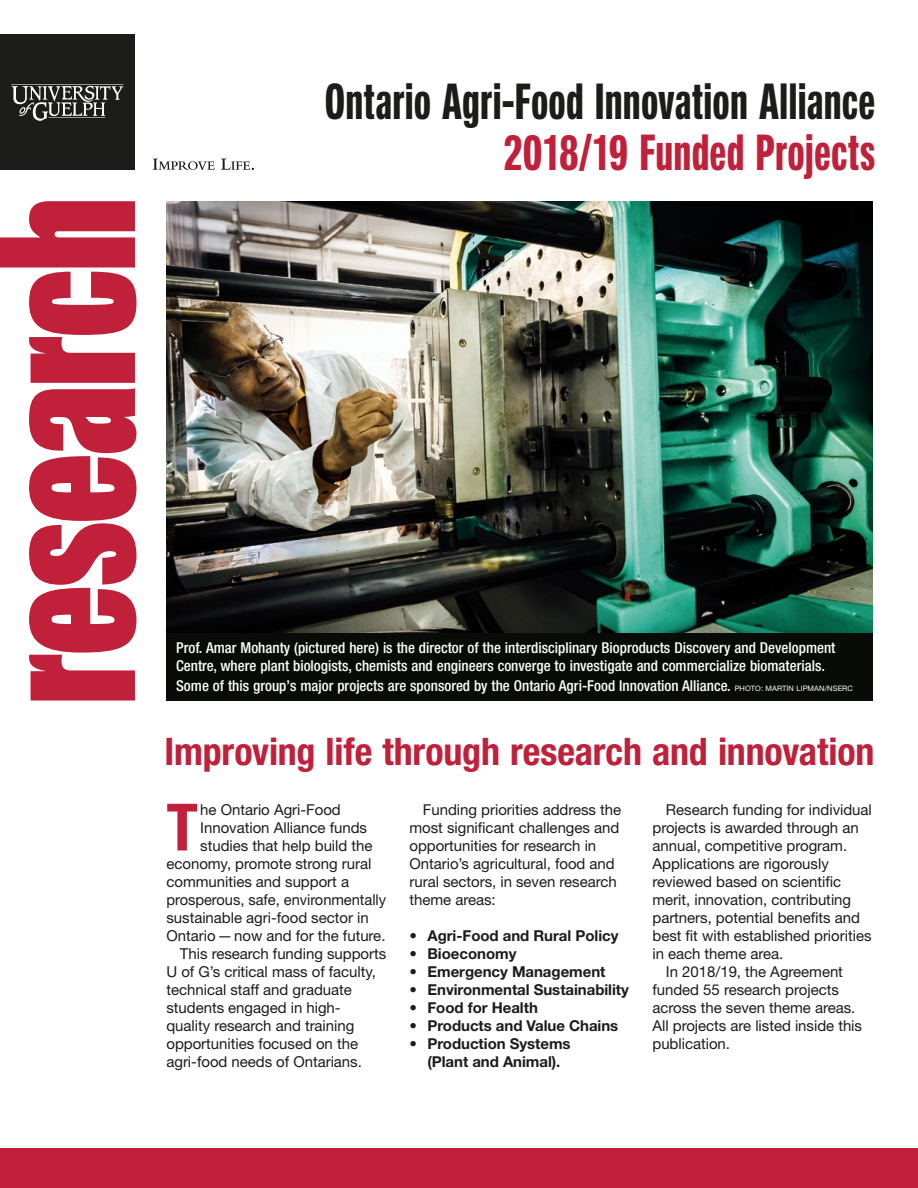
<style>
.page{position:relative;width:918px;height:1188px;background:#fff}
.page>*{position:absolute;margin:0;border:0;box-sizing:border-box;transform-origin:0 0}
.Body_-_Helv_-_Indent{font:700 condensed 65.4px "Helvetica Neue LT Pro";color:#c0203a}
.Head{font:700 49.65px/51.3px "Neue Helvetica Pro 79 Cm";letter-spacing:.015em;color:#1c1c1a;text-align:right}
.Head-2{font:700 condensed 37.95px "Helvetica Neue LT Pro";letter-spacing:-.005em;color:#c0203a}
.Body_-_Helv_-_Indent-2{font:15px/18px "Helvetica Neue LT Pro";letter-spacing:-.005em;color:#1c1c1a}
.Caption_lg{font:500 condensed 15px/18px "Helvetica Neue LT Pro";color:#fff}
.t1{font:700 15px/18px "Helvetica Neue LT Pro";letter-spacing:-.005em;color:#1c1c1a;text-align:center}
.s1{color:#c0203a}
.s2{font-weight:400;font-stretch:normal;font-size:7.5px}
</style>
<div class="page">
<div style="left:0;top:34px;width:135px;height:136px;background:#1c1c1a"></div>
<svg style="left:11px;top:84px;width:113px;height:37px"></svg>
<svg style="left:153px;top:159px;width:62px;height:11px"></svg>
<svg style="left:221px;top:159px;width:33px;height:11px"></svg>
<svg style="left:0;top:201px;width:136px;height:499px;fill:#c0203a"></svg>
<img style="left:166px;top:201px;width:707px;height:432px">
<div style="left:166px;top:633px;width:707px;height:67px;background:#080b08"></div>
<div style="left:0;top:1148px;width:918px;height:40px;background:#c0203a"></div>
<p class="Head" style="left:325px;top:75px;width:551px">Ontario Agri-Food Innovation Alliance<br><span class="s1">2018/19 Funded Projects</span></p>
<p class="Caption_lg" style="left:176px;top:639px;width:661px">Prof. Amar Mohanty (pictured here) is the director of the interdisciplinary Bioproducts Discovery and Development<br>Centre, where plant biologists, chemists and engineers converge to investigate and commercialize biomaterials.</p>
<p class="Caption_lg" style="left:176px;top:676px;width:678px">Some of this group’s major projects are sponsored by the Ontario Agri-Food Innovation Alliance. <span class="s2">PHOTO: MARTIN LIPMAN/NSERC</span></p>
<p class="Head-2" style="left:165px;top:729px;width:711px">Improving life through research and innovation</p>
<p class="Body_-_Helv_-_Indent" style="left:166px;top:788px;width:33px">T</p>
<p class="Body_-_Helv_-_Indent-2" style="left:200px;top:800px;width:142px">he Ontario Agri-Food</p>
<p class="Body_-_Helv_-_Indent-2" style="left:652px;top:800px;width:221px;text-indent:14px">Research funding for individual projects is awarded through an annual, competitive program.<br>Applications are rigorously reviewed based on scientific merit, innovation, contributing partners, potential benefits and best fit with established priorities in each theme area.</p>
<p class="Body_-_Helv_-_Indent-2" style="left:652px;top:962px;width:211px;text-indent:14px">In 2018/19, the Agreement funded 55 research projects across the seven theme areas.<br>All projects are listed inside this publication.</p>
<p class="Body_-_Helv_-_Indent-2" style="left:409px;top:800px;width:213px;text-indent:14px">Funding priorities address the most significant challenges and opportunities for research in<br>Ontario’s agricultural, food and rural sectors, in seven research theme areas:</p>
<p class="t1" style="left:409px;top:926px;width:211px">• Agri-Food and Rural Policy</p>
<p class="t1" style="left:409px;top:944px;width:109px">• Bioeconomy</p>
<p class="t1" style="left:409px;top:962px;width:198px">• Emergency Management</p>
<p class="t1" style="left:409px;top:980px;width:221px">• Environmental Sustainability</p>
<p class="t1" style="left:409px;top:998px;width:130px">• Food for Health</p>
<p class="t1" style="left:409px;top:1016px;width:210px">• Products and Value Chains</p>
<p class="t1" style="left:409px;top:1034px;width:163px">• Production Systems (Plant and Animal).</p>
<p class="Body_-_Helv_-_Indent-2" style="left:200px;top:818px;width:168px">Innovation Alliance funds</p>
<p class="Body_-_Helv_-_Indent-2" style="left:200px;top:836px;width:174px">studies that help build the</p>
<p class="Body_-_Helv_-_Indent-2" style="left:166px;top:854px;width:206px">economy, promote strong rural</p>
<p class="Body_-_Helv_-_Indent-2" style="left:166px;top:872px;width:184px">communities and support a</p>
<p class="Body_-_Helv_-_Indent-2" style="left:166px;top:890px;width:221px">prosperous, safe, environmentally</p>
<p class="Body_-_Helv_-_Indent-2" style="left:166px;top:908px;width:204px">sustainable agri‑food sector in</p>
<p class="Body_-_Helv_-_Indent-2" style="left:166px;top:926px;width:221px">Ontario—now and for the future.</p>
<p class="Body_-_Helv_-_Indent-2" style="left:166px;top:944px;width:221px;text-indent:14px">This research funding supports<br>U of G’s critical mass of faculty, technical staff and graduate students engaged in high&shy;quality research and training opportunities focused on the agri-food needs of Ontarians.</p>
</div>
